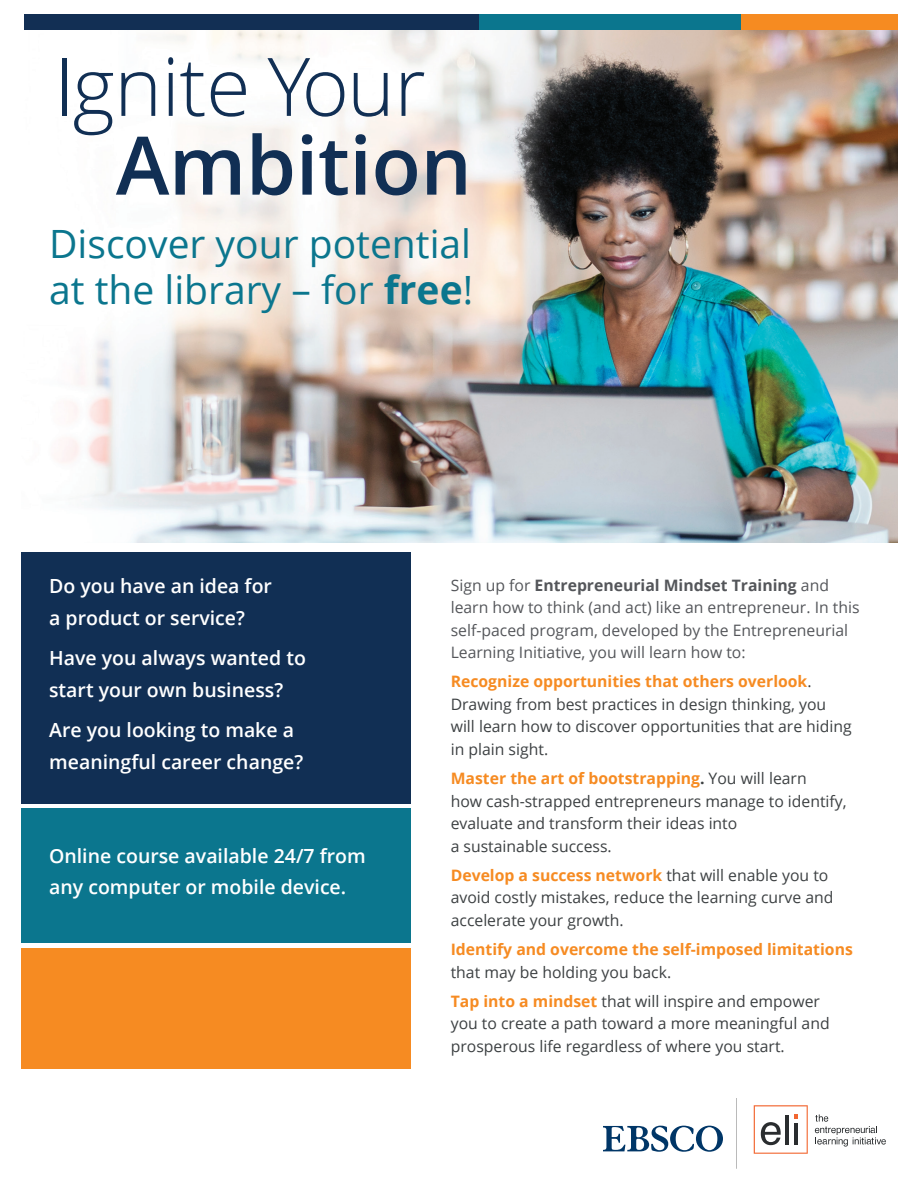
<style>
.page{position:relative;width:918px;height:1188px;background:#fff}
.page>*{position:absolute;margin:0;border:0;box-sizing:border-box;transform-origin:0 0}
.t1{font:300 80.85px "Open Sans";letter-spacing:-.005em;color:#112f54}
.t2{font:600 80.85px "Open Sans";letter-spacing:-.005em;color:#112f54}
.t3{font:39px/46.5px "Open Sans";color:#0b768e}
.t4{font:600 19.5px/31.5px "Open Sans";color:#fff}
.t5{font:15.75px/22.5px "Open Sans";color:#3c4042}
.t6{font:15.75px/22.5px "Open Sans";color:#54565a}
.t7{font:700 15.75px "Open Sans";color:#f68b22}
.s1{font-weight:700}
.s2{font-weight:700;color:#f68b22}
</style>
<div class="page">
<div style="left:21px;top:948px;width:390px;height:120px;background:#f68b22"></div>
<div style="left:21px;top:808px;width:390px;height:135px;background:#0b768e"></div>
<div style="left:21px;top:552px;width:390px;height:252px;background:#112f54"></div>
<img style="left:57px;top:30px;width:841px;height:513px">
<svg style="left:603px;top:1126px;width:120px;height:26px"></svg>
<svg style="left:754px;top:1105px;width:54px;height:49px"></svg>
<svg style="left:815px;top:1114px;width:71px;height:33px"></svg>
<hr style="left:736px;top:1098px;width:1px;height:71px;background:#bababa">
<div style="left:24px;top:14px;width:455px;height:16px;background:#122f54"></div>
<div style="left:479px;top:14px;width:270px;height:16px;background:#0b768e"></div>
<div style="left:741px;top:14px;width:157px;height:16px;background:#f68b21"></div>
<h1 class="t1" style="left:54px;top:31px;width:373px">Ignite Your</h1>
<h1 class="t2" style="left:116px;top:110px;width:358px">Ambition</h1>
<h2 class="t3" style="left:49px;top:219px;width:426px">Discover your potential at the library – for <span class="s1">free</span>!</h2>
<p class="t4" style="left:49px;top:570px;width:224px">Do you have an idea for a product or service?</p>
<p class="t4" style="left:49px;top:642px;width:258px">Have you always wanted to start your own business?</p>
<p class="t4" style="left:49px;top:714px;width:256px">Are you looking to make a meaningful career change?</p>
<p class="t4" style="left:49px;top:840px;width:318px">Online course available 24/7 from any computer or mobile device.</p>
<p class="t6" style="left:451px;top:573px;width:410px">Sign up for <span class="s1">Entrepreneurial Mindset Training</span> and learn how to think (and act) like an entrepreneur. In this self-paced program, developed by the Entrepreneurial Learning Initiative, you will learn how to:</p>
<p class="t5" style="left:451px;top:670px;width:403px"><span class="s2">Recognize opportunities that others overlook</span>.<br>Drawing from best practices in design thinking, you will learn how to discover opportunities that are hiding in plain sight.</p>
<p class="t5" style="left:451px;top:767px;width:398px"><span class="s2">Master the art of bootstrapping</span><span class="s1">.</span> You will learn<br>how cash-strapped entrepreneurs manage to identify, evaluate and transform their ideas into<br>a sustainable success.</p>
<p class="t5" style="left:451px;top:863px;width:384px"><span class="s2">Develop a success network</span> that will enable you to avoid costly mistakes, reduce the learning curve and accelerate your growth.</p>
<p class="t7" style="left:451px;top:938px;width:404px">Identify and overcome the self-imposed limitations</p>
<p class="t5" style="left:451px;top:957px;width:371px;line-height:29.2px">that may be holding you back.<br><span class="s2">Tap into a mindset</span> that will inspire and empower</p>
<p class="t5" style="left:451px;top:1012px;width:380px">you to create a path toward a more meaningful and prosperous life regardless of where you start.</p>
</div>
